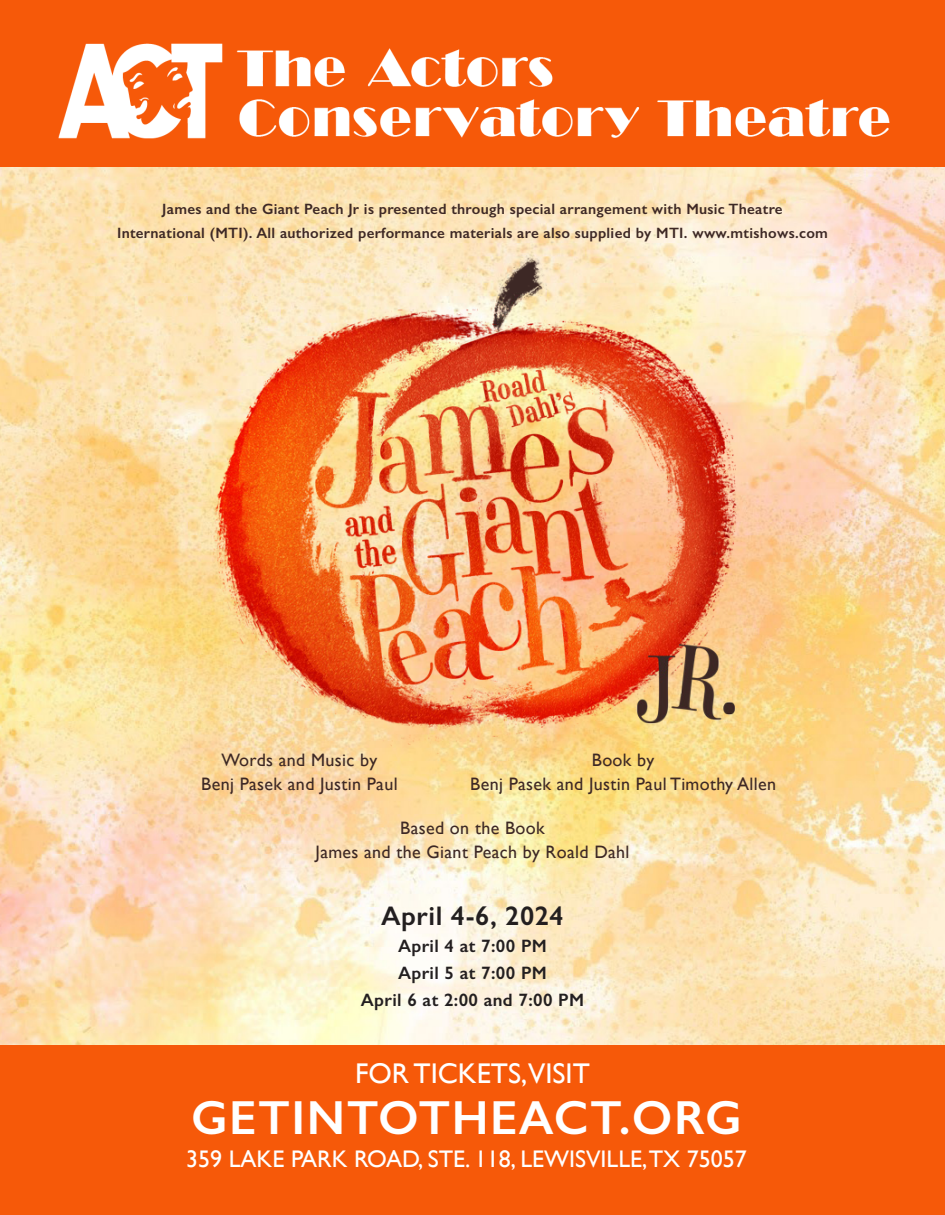
<style>
.page{position:relative;width:945px;height:1215px;background:#fff}
.page>*{position:absolute;margin:0;border:0;box-sizing:border-box;transform-origin:0 0}
.t1{font:600 48px "Gill Sans";letter-spacing:.03em;color:#fff}
.t2{font:28.5px "Gill Sans";color:#fff}
.t3{font:600 27px "Gill Sans";letter-spacing:.02em;color:#231f20}
.t4{font:24px "Gill Sans";color:#fff}
.t5{font:18px/24px "Gill Sans";letter-spacing:.02em;color:#3d2825;text-align:center}
.t6{font:600 18px/27px "Gill Sans";letter-spacing:.02em;color:#231f20;text-align:center}
.t7{font:600 15px/24px "Gill Sans";letter-spacing:.02em;color:#3d2825;text-align:center}
</style>
<div class="page">
<img style="left:0;top:167px;width:945px;height:879px">
<img style="left:202px;top:221px;width:541px;height:542px">
<div style="left:0;top:1046px;width:945px;height:169px;background:#f65909"></div>
<div style="left:0;top:0;width:945px;height:167px;background:#f65909"></div>
<img style="left:58px;top:43px;width:832px;height:96px">
<p class="t7" style="left:117px;top:197px;width:712px">James and the Giant Peach Jr is presented through special arrangement with Music Theatre<br>International (MTI). All authorized performance materials are also supplied by MTI. www.mtishows.com</p>
<p class="t5" style="left:201px;top:748px;width:198px">Words and Music by<br>Benj Pasek and Justin Paul</p>
<p class="t5" style="left:470px;top:748px;width:307px">Book by<br>Benj Pasek and Justin Paul Timothy Allen</p>
<p class="t5" style="left:315px;top:815px;width:316px">Based on the Book<br>James and the Giant Peach by Roald Dahl</p>
<h3 class="t3" style="left:381px;top:899px;width:184px">April 4-6, 2024</h3>
<p class="t6" style="left:361px;top:932px;width:225px">April 4 at 7:00 PM<br>April 5 at 7:00 PM<br>April 6 at 2:00 and 7:00 PM</p>
<h2 class="t2" style="left:355px;top:1057px;width:236px">FOR TICKETS,VISIT</h2>
<h1 class="t1" style="left:191px;top:1089px;width:552px">GETINTOTHEACT.ORG</h1>
<h3 class="t4" style="left:186px;top:1145px;width:562px">359 LAKE PARK ROAD, STE. 118, LEWISVILLE,TX 75057</h3>
</div>
